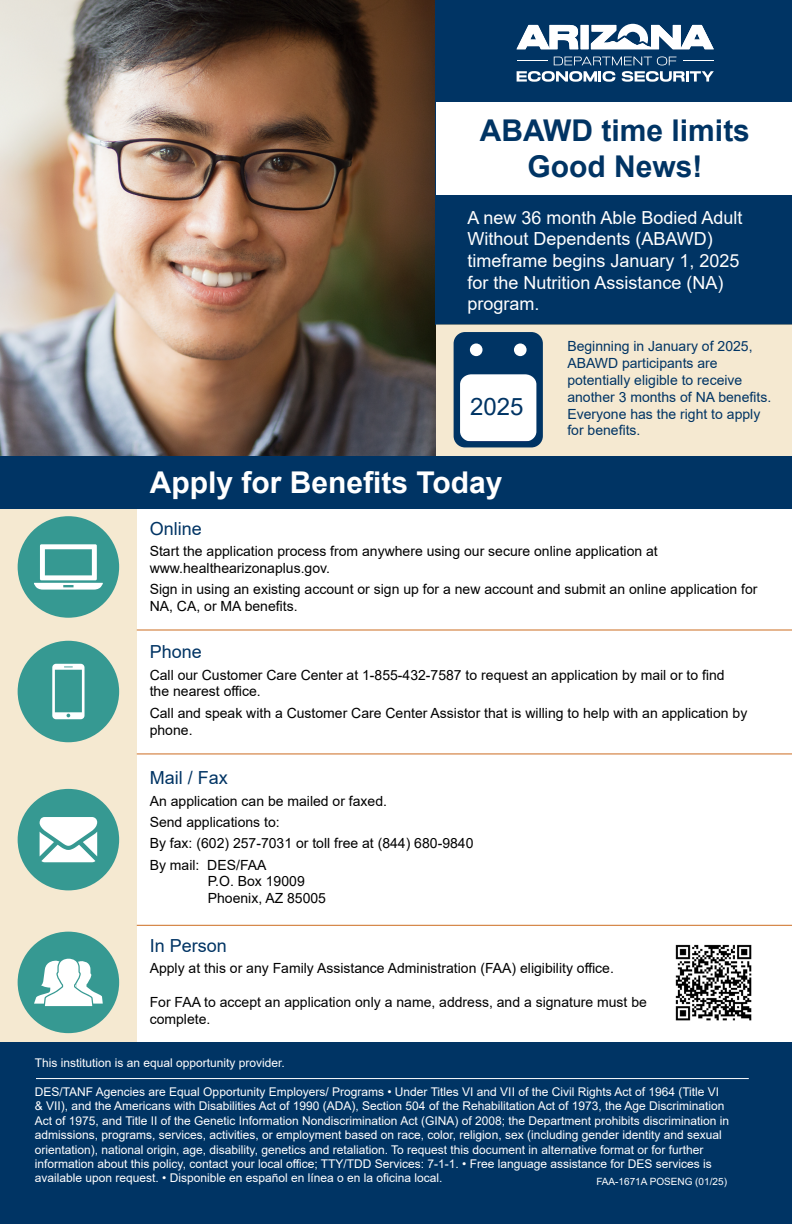
<style>
.page{position:relative;width:792px;height:1224px;background:#fff}
.page>*{position:absolute;margin:0;border:0;box-sizing:border-box;transform-origin:0 0}
.t1{font:700 30px/36px "Arial";color:#003464;text-align:center}
.t2{font:700 30px "Arial";color:#fff}
.t3{font:24px "Arial";color:#003464}
.t4{font:18px/21.6px "Arial";color:#fff}
.t5{font:18px "Arial";color:#003464}
.t6{font:14px/16.8px "Arial";color:#000}
.t7{font:14px/16.8px "Arial";color:#003464}
.t8{font:12px/14.4px "Arial";color:#fff}
.t9{font:10px "Arial";color:#fff}
</style>
<div class="page">
<div style="left:0;top:508px;width:137px;height:535px;background:#f5e9d1"></div>
<img style="left:0;top:0;width:436px;height:456px">
<div style="left:436px;top:0;width:356px;height:325px;background:#003464"></div>
<div style="left:436px;top:324px;width:356px;height:132px;background:#f5e9d1"></div>
<div style="left:0;top:456px;width:792px;height:53px;background:#003464"></div>
<div style="left:0;top:1043px;width:792px;height:181px;background:#003464"></div>
<div style="left:436px;top:102px;width:356px;height:92px;background:#fff"></div>
<hr style="left:36px;top:1078px;width:713px;height:1px;background:#fff">
<hr style="left:137px;top:630px;width:655px;height:1px;background:#cc6c20">
<hr style="left:137px;top:753px;width:655px;height:1px;background:#cc6c20">
<hr style="left:137px;top:925px;width:655px;height:1px;background:#cc6c20">
<svg style="left:517px;top:24px;width:197px;height:25px"></svg>
<svg style="left:554px;top:56px;width:122px;height:9px"></svg>
<svg style="left:517px;top:71px;width:98px;height:11px"></svg>
<svg style="left:622px;top:71px;width:92px;height:11px"></svg>
<hr style="left:517px;top:61px;width:31px;height:1px;background:#fff">
<hr style="left:683px;top:61px;width:31px;height:1px;background:#fff">
<div style="left:18px;top:516px;width:101px;height:102px;background:#369992;border-radius:50%"></div>
<svg style="left:34px;top:544px;width:69px;height:46px"></svg>
<div style="left:18px;top:641px;width:101px;height:101px;background:#369992;border-radius:50%"></div>
<svg style="left:52px;top:664px;width:33px;height:55px"></svg>
<div style="left:18px;top:789px;width:101px;height:101px;background:#369992;border-radius:50%"></div>
<svg style="left:40px;top:817px;width:57px;height:45px"></svg>
<div style="left:18px;top:932px;width:101px;height:101px;background:#369992;border-radius:50%"></div>
<svg style="left:34px;top:959px;width:69px;height:47px"></svg>
<img style="left:675px;top:944px;width:77px;height:77px">
<svg style="left:454px;top:332px;width:89px;height:115px;background:#859eb4"></svg>
<h1 class="t1" style="left:480px;top:113px;width:272px">ABAWD time limits<br>Good News!</h1>
<h3 class="t4" style="left:467px;top:206px;width:277px">A new 36 month Able Bodied Adult<br>Without Dependents (ABAWD) timeframe begins January 1, 2025 for the Nutrition Assistance (NA) program.</h3>
<h2 class="t3" style="left:470px;top:390px;width:55px">2025</h2>
<p class="t7" style="left:567px;top:338px;width:205px">Beginning in January of 2025,<br>ABAWD participants are potentially eligible to receive another 3 months of NA benefits.<br>Everyone has the right to apply for benefits.</p>
<h1 class="t2" style="left:150px;top:462px;width:354px">Apply for Benefits Today</h1>
<h3 class="t5" style="left:150px;top:516px;width:54px">Online</h3>
<p class="t6" style="left:150px;top:543px;width:510px">Start the application process from anywhere using our secure online application at www.healthearizonaplus.gov.</p>
<p class="t6" style="left:150px;top:581px;width:609px">Sign in using an existing account or sign up for a new account and submit an online application for<br>NA, CA, or MA benefits.</p>
<h3 class="t5" style="left:150px;top:640px;width:54px">Phone</h3>
<p class="t6" style="left:150px;top:666px;width:577px">Call our Customer Care Center at 1-855-432-7587 to request an application by mail or to find the nearest office.</p>
<p class="t6" style="left:150px;top:704px;width:599px">Call and speak with a Customer Care Center Assistor that is willing to help with an application by phone.</p>
<h3 class="t5" style="left:150px;top:766px;width:80px">Mail / Fax</h3>
<p class="t6" style="left:150px;top:790px;width:325px;line-height:21.3px">An application can be mailed or faxed.<br>Send applications to:<br>By fax: (602) 257-7031 or toll free at (844) 680-9840<br>By mail: DES/FAA</p>
<p class="t6" style="left:208px;top:873px;width:120px">P.O. Box 19009<br>Phoenix, AZ 85005</p>
<h3 class="t5" style="left:150px;top:933px;width:79px">In Person</h3>
<p class="t6" style="left:150px;top:960px;width:466px">Apply at this or any Family Assistance Administration (FAA) eligibility office.</p>
<p class="t6" style="left:150px;top:993px;width:499px">For FAA to accept an application only a name, address, and a signature must be complete.</p>
<p class="t8" style="left:35px;top:1056px;width:252px">This institution is an equal opportunity provider.</p>
<p class="t8" style="left:35px;top:1084px;width:696px">DES/TANF Agencies are Equal Opportunity Employers/ Programs • Under Titles VI and VII of the Civil Rights Act of 1964 (Title VI &amp; VII), and the Americans with Disabilities Act of 1990 (ADA), Section 504 of the Rehabilitation Act of 1973, the Age Discrimination Act of 1975, and Title II of the Genetic Information Nondiscrimination Act (GINA) of 2008; the Department prohibits discrimination in admissions, programs, services, activities, or employment based on race, color, religion, sex (including gender identity and sexual orientation), national origin, age, disability, genetics and retaliation. To request this document in alternative format or for further information about this policy, contact your local office; TTY/TDD Services: 7-1-1. • Free language assistance for DES services is available upon request. • Disponible en español en línea o en la oficina local.</p>
<p class="t9" style="left:596px;top:1175px;width:132px">FAA-1671A POSENG (01/25)</p>
</div>
